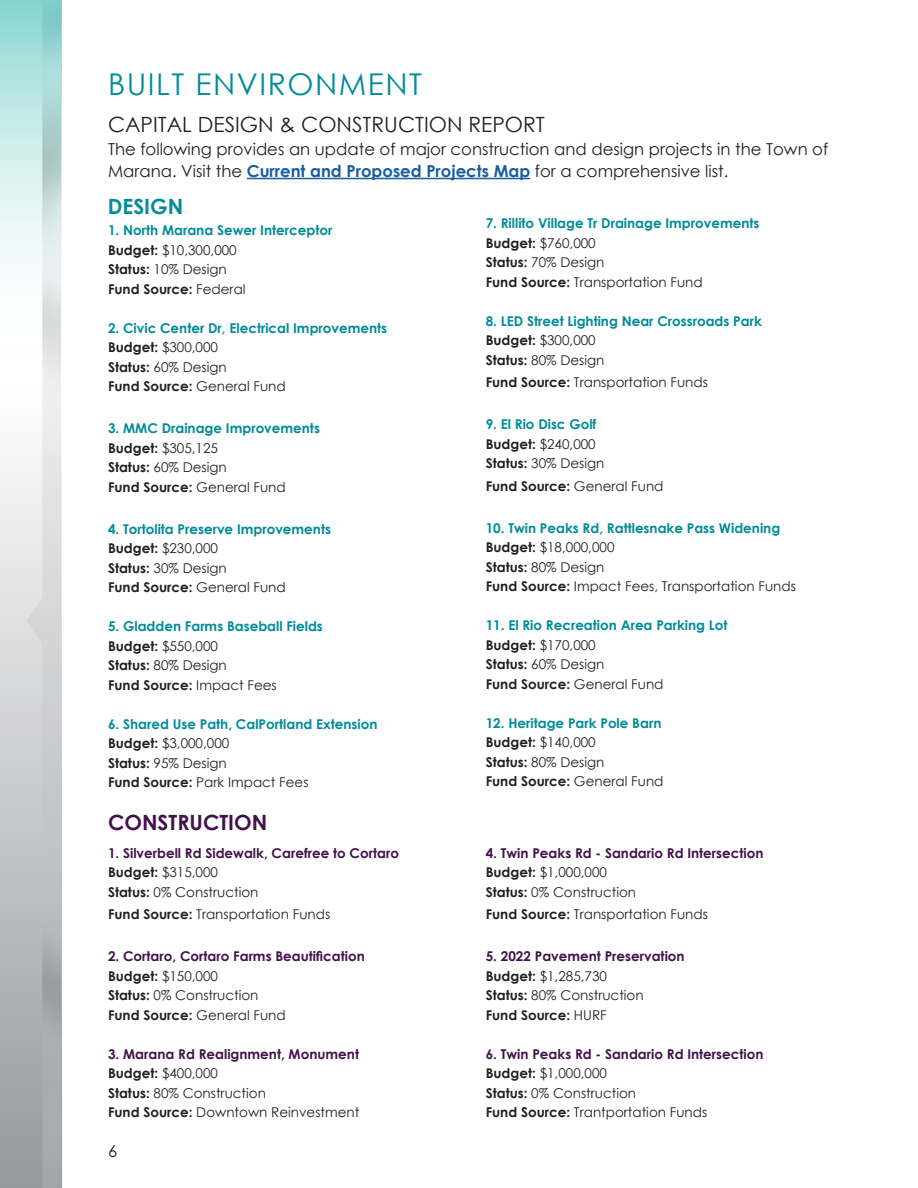
<style>
.page{position:relative;width:918px;height:1188px;background:#fff}
.page>*{position:absolute;margin:0;border:0;box-sizing:border-box;transform-origin:0 0}
.t1{font:30px "Century Gothic";letter-spacing:.05em;color:#008b99}
.t2{font:21px "Century Gothic";color:#231f20}
.t3{font:700 21px "Century Gothic";color:#42134b}
.t4{font:700 21px "Century Gothic";color:#008c99}
.t5{font:16.5px/22.5px "Century Gothic";color:#231f20}
.t6{font:13.5px "Century Gothic";color:#231f20}
.t7{font:700 13.5px "Century Gothic";color:#008b99}
.t8{font:700 13.5px "Century Gothic";color:#231f20}
.t9{font:700 13.5px "Century Gothic";color:#42134b}
.s1{font-weight:700;color:#175d9e}
.s2{font-weight:700}
.s3{font-weight:400}
</style>
<div class="page">
<svg style="left:0;top:0;width:26px;height:1188px"></svg>
<img style="left:26px;top:0;width:35px;height:1188px">
<hr style="left:247px;top:178px;width:283px;height:1px;background:#175d9e">
<p class="t1" style="left:108px;top:63px;width:315px">BUILT ENVIRONMENT</p>
<p class="t2" style="left:108px;top:110px;width:438px">CAPITAL DESIGN &amp; CONSTRUCTION REPORT</p>
<p class="t5" style="left:108px;top:137px;width:722px">The following provides an update of major construction and design projects in the Town of<br>Marana. Visit the <span class="s1">Current and Proposed Projects Map</span> for a comprehensive list.</p>
<p class="t4" style="left:108px;top:190px;width:77px">DESIGN</p>
<p class="t7" style="left:108px;top:220px;width:226px">1. North Marana Sewer Interceptor</p>
<p class="t6" style="left:108px;top:240px;width:130px"><span class="s2">Budget:</span> $10,300,000</p>
<p class="t6" style="left:108px;top:260px;width:120px"><span class="s2">Status:</span> 10% Design</p>
<p class="t8" style="left:108px;top:278px;width:139px">Fund Source: <span class="s3">Federal</span></p>
<p class="t7" style="left:108px;top:317px;width:281px">2. Civic Center Dr, Electrical Improvements</p>
<p class="t6" style="left:108px;top:338px;width:112px"><span class="s2">Budget:</span> $300,000</p>
<p class="t6" style="left:108px;top:357px;width:120px"><span class="s2">Status:</span> 60% Design</p>
<p class="t8" style="left:108px;top:376px;width:179px">Fund Source: <span class="s3">General Fund</span></p>
<p class="t7" style="left:108px;top:418px;width:213px">3. MMC Drainage Improvements</p>
<p class="t6" style="left:108px;top:438px;width:112px"><span class="s2">Budget:</span> $305,125</p>
<p class="t6" style="left:108px;top:458px;width:120px"><span class="s2">Status:</span> 60% Design</p>
<p class="t8" style="left:108px;top:476px;width:179px">Fund Source: <span class="s3">General Fund</span></p>
<p class="t7" style="left:108px;top:518px;width:225px">4. Tortolita Preserve Improvements</p>
<p class="t6" style="left:108px;top:539px;width:112px"><span class="s2">Budget:</span> $230,000</p>
<p class="t6" style="left:108px;top:558px;width:120px"><span class="s2">Status:</span> 30% Design</p>
<p class="t8" style="left:108px;top:577px;width:179px">Fund Source: <span class="s3">General Fund</span></p>
<p class="t7" style="left:108px;top:616px;width:216px">5. Gladden Farms Baseball Fields</p>
<p class="t6" style="left:108px;top:636px;width:112px"><span class="s2">Budget:</span> $550,000</p>
<p class="t6" style="left:108px;top:656px;width:120px"><span class="s2">Status:</span> 80% Design</p>
<p class="t8" style="left:108px;top:674px;width:170px">Fund Source: <span class="s3">Impact Fees</span></p>
<p class="t7" style="left:108px;top:713px;width:271px">6. Shared Use Path, CalPortland Extension</p>
<p class="t6" style="left:108px;top:734px;width:123px"><span class="s2">Budget:</span> $3,000,000</p>
<p class="t6" style="left:108px;top:753px;width:120px"><span class="s2">Status:</span> 95% Design</p>
<p class="t6" style="left:108px;top:773px;width:202px"><span class="s2">Fund Source:</span> Park Impact Fees</p>
<p class="t7" style="left:486px;top:213px;width:275px">7. Rillito Village Tr Drainage Improvements</p>
<p class="t6" style="left:486px;top:233px;width:112px"><span class="s2">Budget:</span> $760,000</p>
<p class="t6" style="left:486px;top:253px;width:120px"><span class="s2">Status:</span> 70% Design</p>
<p class="t6" style="left:486px;top:272px;width:219px"><span class="s2">Fund Source:</span> Transportation Fund</p>
<p class="t7" style="left:486px;top:311px;width:278px">8. LED Street Lighting Near Crossroads Park</p>
<p class="t6" style="left:486px;top:331px;width:112px"><span class="s2">Budget:</span> $300,000</p>
<p class="t6" style="left:486px;top:350px;width:120px"><span class="s2">Status:</span> 80% Design</p>
<p class="t6" style="left:486px;top:373px;width:224px"><span class="s2">Fund Source:</span> Transportation Funds</p>
<p class="t7" style="left:486px;top:414px;width:112px">9. El Rio Disc Golf</p>
<p class="t6" style="left:486px;top:434px;width:112px"><span class="s2">Budget:</span> $240,000</p>
<p class="t6" style="left:486px;top:454px;width:120px"><span class="s2">Status:</span> 30% Design</p>
<p class="t8" style="left:486px;top:476px;width:179px">Fund Source: <span class="s3">General Fund</span></p>
<p class="t7" style="left:486px;top:518px;width:296px">10. Twin Peaks Rd, Rattlesnake Pass Widening</p>
<p class="t6" style="left:486px;top:538px;width:130px"><span class="s2">Budget:</span> $18,000,000</p>
<p class="t6" style="left:486px;top:557px;width:120px"><span class="s2">Status:</span> 80% Design</p>
<p class="t6" style="left:486px;top:577px;width:312px"><span class="s2">Fund Source:</span> Impact Fees, Transportation Funds</p>
<p class="t7" style="left:486px;top:615px;width:243px">11. El Rio Recreation Area Parking Lot</p>
<p class="t6" style="left:486px;top:635px;width:112px"><span class="s2">Budget:</span> $170,000</p>
<p class="t6" style="left:486px;top:655px;width:120px"><span class="s2">Status:</span> 60% Design</p>
<p class="t8" style="left:486px;top:674px;width:179px">Fund Source: <span class="s3">General Fund</span></p>
<p class="t7" style="left:486px;top:713px;width:177px">12. Heritage Park Pole Barn</p>
<p class="t6" style="left:486px;top:733px;width:112px"><span class="s2">Budget:</span> $140,000</p>
<p class="t6" style="left:486px;top:752px;width:120px"><span class="s2">Status:</span> 80% Design</p>
<p class="t8" style="left:486px;top:771px;width:179px">Fund Source: <span class="s3">General Fund</span></p>
<p class="t3" style="left:108px;top:806px;width:161px">CONSTRUCTION</p>
<p class="t9" style="left:108px;top:842px;width:293px">1. Silverbell Rd Sidewalk, Carefree to Cortaro</p>
<p class="t6" style="left:108px;top:863px;width:112px"><span class="s2">Budget:</span> $315,000</p>
<p class="t6" style="left:108px;top:882px;width:152px"><span class="s2">Status:</span> 0% Construction</p>
<p class="t6" style="left:108px;top:905px;width:224px"><span class="s2">Fund Source:</span> Transportation Funds</p>
<p class="t9" style="left:108px;top:946px;width:258px">2. Cortaro, Cortaro Farms Beautification</p>
<p class="t6" style="left:108px;top:966px;width:112px"><span class="s2">Budget:</span> $150,000</p>
<p class="t6" style="left:108px;top:986px;width:152px"><span class="s2">Status:</span> 0% Construction</p>
<p class="t8" style="left:108px;top:1004px;width:179px">Fund Source: <span class="s3">General Fund</span></p>
<p class="t9" style="left:108px;top:1043px;width:253px">3. Marana Rd Realignment, Monument</p>
<p class="t6" style="left:108px;top:1064px;width:112px"><span class="s2">Budget:</span> $400,000</p>
<p class="t6" style="left:108px;top:1083px;width:160px"><span class="s2">Status:</span> 80% Construction</p>
<p class="t6" style="left:108px;top:1103px;width:253px"><span class="s2">Fund Source:</span> Downtown Reinvestment</p>
<p class="t5" style="left:108px;top:1140px;width:11px">6</p>
<p class="t9" style="left:486px;top:842px;width:279px">4. Twin Peaks Rd - Sandario Rd Intersection</p>
<p class="t6" style="left:486px;top:863px;width:123px"><span class="s2">Budget:</span> $1,000,000</p>
<p class="t6" style="left:486px;top:882px;width:152px"><span class="s2">Status:</span> 0% Construction</p>
<p class="t6" style="left:486px;top:905px;width:224px"><span class="s2">Fund Source:</span> Transportation Funds</p>
<p class="t9" style="left:486px;top:946px;width:200px">5. 2022 Pavement Preservation</p>
<p class="t6" style="left:486px;top:966px;width:123px"><span class="s2">Budget:</span> $1,285,730</p>
<p class="t6" style="left:486px;top:986px;width:160px"><span class="s2">Status:</span> 80% Construction</p>
<p class="t8" style="left:486px;top:1004px;width:123px">Fund Source: <span class="s3">HURF</span></p>
<p class="t9" style="left:486px;top:1043px;width:279px">6. Twin Peaks Rd - Sandario Rd Intersection</p>
<p class="t6" style="left:486px;top:1064px;width:123px"><span class="s2">Budget:</span> $1,000,000</p>
<p class="t6" style="left:486px;top:1083px;width:152px"><span class="s2">Status:</span> 0% Construction</p>
<p class="t6" style="left:486px;top:1103px;width:223px"><span class="s2">Fund Source:</span> Trantportation Funds</p>
</div>
